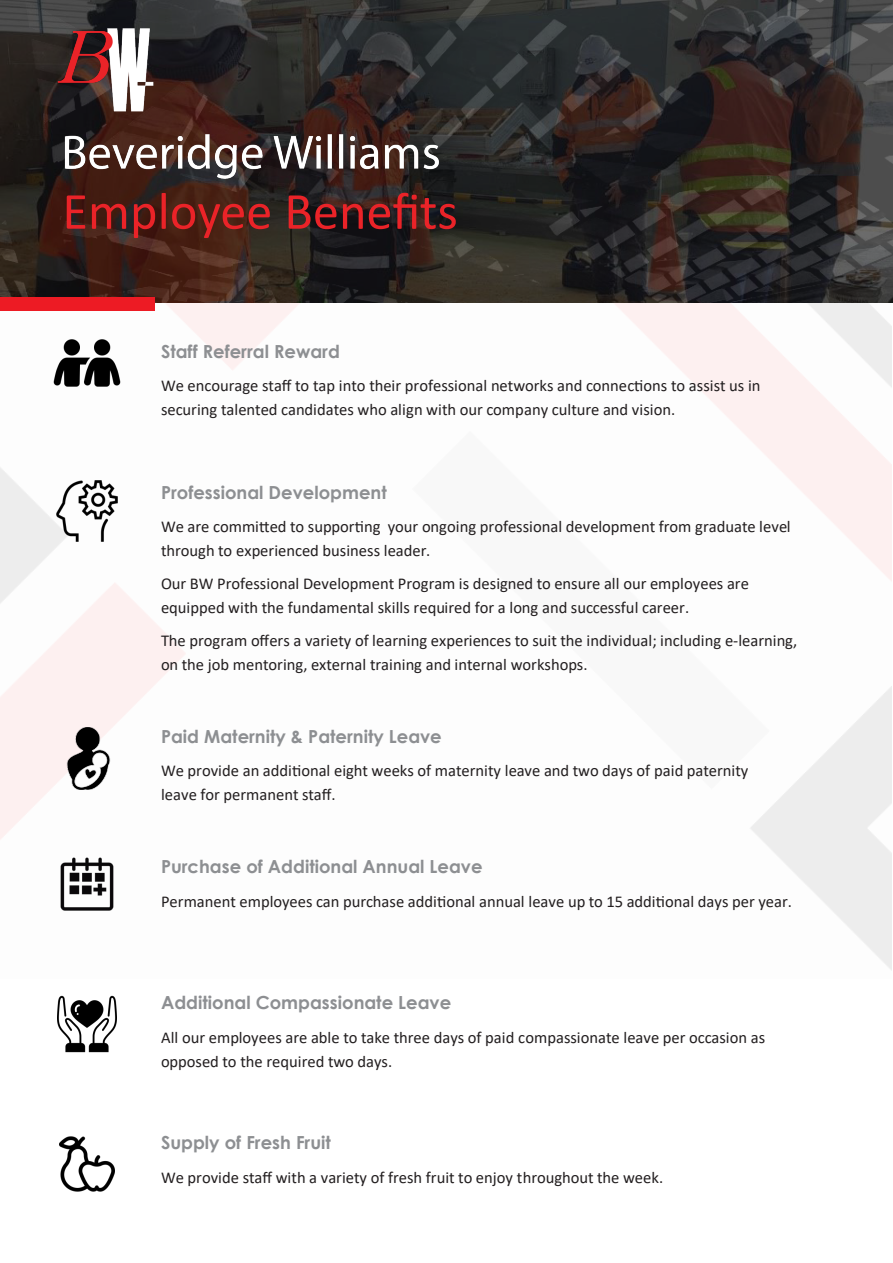
<style>
.page{position:relative;width:893px;height:1263px;background:#fff}
.page>*{position:absolute;margin:0;border:0;box-sizing:border-box;transform-origin:0 0}
.t1{font:52.5px "Calibri";color:#ea2328}
.t2{font:700 18px "Century Gothic";color:#8d8f92}
.t3{font:16.65px "Calibri";color:#231f20}
.t4{font:16.5px/32.7px "Calibri";color:#231f20}
</style>
<div class="page">
<img style="left:0;top:303px;width:891px;height:666px">
<img style="left:0;top:0;width:893px;height:303px">
<img style="left:53px;top:329px;width:68px;height:69px">
<img style="left:53px;top:476px;width:68px;height:69px">
<img style="left:44px;top:726px;width:86px;height:64px">
<img style="left:57px;top:995px;width:60px;height:58px">
<img style="left:61px;top:855px;width:52px;height:56px">
<img style="left:55px;top:101px;width:385px;height:130px">
<img style="left:58px;top:28px;width:104px;height:83px">
<div style="left:0;top:298px;width:154px;height:12px;background:#ed1b24"></div>
<img style="left:60px;top:1136px;width:55px;height:55px">
<p class="t1" style="left:62px;top:175px;width:397px">Employee Benefits</p>
<p class="t2" style="left:161px;top:337px;width:180px">Staff Referral Reward</p>
<p class="t4" style="left:161px;top:369px;width:601px">We encourage staff to tap into their professional networks and connections to assist us in</p>
<p class="t3" style="left:161px;top:398px;width:516px">securing talented candidates who align with our company culture and vision.</p>
<p class="t2" style="left:161px;top:479px;width:227px">Professional Development</p>
<p class="t3" style="left:161px;top:515px;width:631px">We are committed to supporting your ongoing professional development from graduate level</p>
<p class="t4" style="left:161px;top:534px;width:589px">through to experienced business leader.<br>Our BW Professional Development Program is designed to ensure all our employees are</p>
<p class="t4" style="left:161px;top:591px;width:530px">equipped with the fundamental skills required for a long and successful career.</p>
<p class="t3" style="left:161px;top:629px;width:638px">The program offers a variety of learning experiences to suit the individual; including e-learning,</p>
<p class="t4" style="left:161px;top:648px;width:428px">on the job mentoring, external training and internal workshops.</p>
<p class="t2" style="left:161px;top:722px;width:282px">Paid Maternity &amp; Paternity Leave</p>
<p class="t3" style="left:161px;top:759px;width:589px">We provide an additional eight weeks of maternity leave and two days of paid paternity</p>
<p class="t4" style="left:161px;top:778px;width:176px">leave for permanent staff.</p>
<p class="t2" style="left:161px;top:853px;width:323px">Purchase of Additional Annual Leave</p>
<p class="t4" style="left:161px;top:884px;width:633px">Permanent employees can purchase additional annual leave up to 15 additional days per year.</p>
<p class="t2" style="left:161px;top:989px;width:292px">Additional Compassionate Leave</p>
<p class="t4" style="left:161px;top:1025px;width:606px;line-height:24.2px">All our employees are able to take three days of paid compassionate leave per occasion as opposed to the required two days.</p>
<p class="t2" style="left:161px;top:1129px;width:171px">Supply of Fresh Fruit</p>
<p class="t4" style="left:161px;top:1160px;width:504px">We provide staff with a variety of fresh fruit to enjoy throughout the week.</p>
</div>
